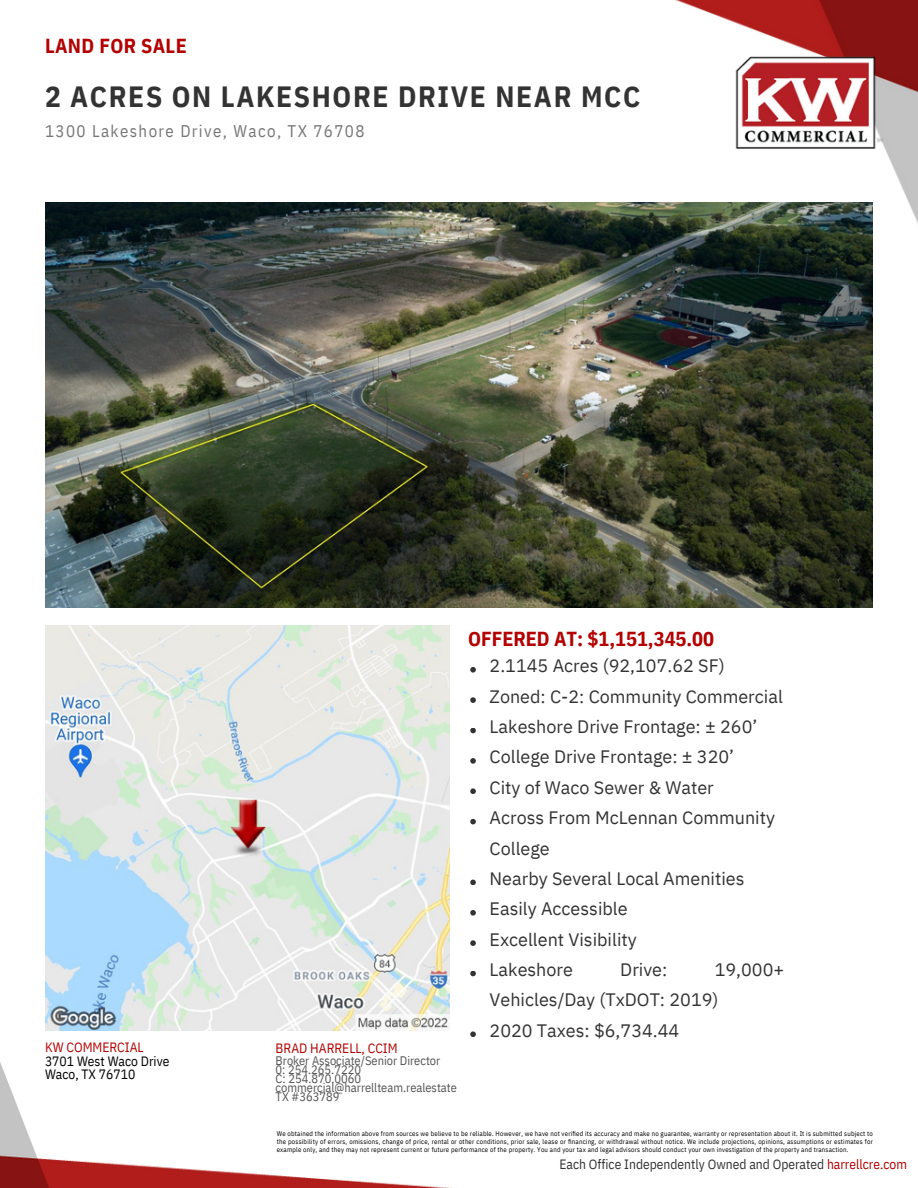
<style>
.page{position:relative;width:918px;height:1188px;background:#fff}
.page>*{position:absolute;margin:0;border:0;box-sizing:border-box;transform-origin:0 0}
.t1{font:700 29.25px "IBM Plex Sans Cond";letter-spacing:.055em;color:#333}
.t2{font:700 20.25px "IBM Plex Sans Cond";color:#b40101}
.t3{font:700 20.25px "IBM Plex Sans Cond";letter-spacing:.02em;color:#b40101}
.t4{font:18px/30.3px "IBM Plex Sans";color:#333}
.t5{font:16.8px "IBM Plex Sans Cond";letter-spacing:.085em;color:#777}
.t6{font:13.5px "IBM Plex Sans Cond";color:#333}
.t7{font:13.5px/13.5px "IBM Plex Sans Cond";color:#000}
.t8{font:13.5px "IBM Plex Sans Cond";color:#b40101}
.t9{font:12.3px/9px "IBM Plex Sans Cond";color:#555}
.t10{font:6.75px/7.8px "IBM Plex Sans Cond";letter-spacing:.03em;color:#000;text-align:justify}
.s1{color:#b40101}
</style>
<div class="page">
<img style="left:0;top:1030px;width:452px;height:158px">
<img style="left:45px;top:202px;width:828px;height:406px">
<img style="left:45px;top:626px;width:405px;height:404px">
<img style="left:555px;top:0;width:363px;height:262px">
<img style="left:719px;top:44px;width:175px;height:112px">
<svg style="left:470px;top:667px;width:6px;height:6px"></svg>
<svg style="left:470px;top:697px;width:6px;height:6px"></svg>
<svg style="left:470px;top:728px;width:6px;height:5px"></svg>
<svg style="left:470px;top:758px;width:6px;height:6px"></svg>
<svg style="left:470px;top:788px;width:6px;height:6px"></svg>
<svg style="left:470px;top:819px;width:6px;height:5px"></svg>
<svg style="left:470px;top:880px;width:6px;height:5px"></svg>
<svg style="left:470px;top:910px;width:6px;height:6px"></svg>
<svg style="left:470px;top:940px;width:6px;height:6px"></svg>
<svg style="left:470px;top:971px;width:6px;height:5px"></svg>
<svg style="left:470px;top:1031px;width:6px;height:6px"></svg>
<p class="t3" style="left:45px;top:32px;width:143px">LAND FOR SALE</p>
<p class="t1" style="left:45px;top:77px;width:597px">2 ACRES ON LAKESHORE DRIVE NEAR MCC</p>
<p class="t5" style="left:45px;top:120px;width:321px">1300 Lakeshore Drive, Waco, TX 76708</p>
<p class="t2" style="left:468px;top:625px;width:248px">OFFERED AT: $1,151,345.00</p>
<p class="t7" style="left:45px;top:1040px;width:126px"><span class="s1">KW COMMERCIAL<br></span>3701 West Waco Drive<br>Waco, TX 76710</p>
<p class="t8" style="left:276px;top:1039px;width:124px">BRAD HARRELL, CCIM</p>
<p class="t9" style="left:276px;top:1056px;width:166px">Broker Associate/Senior Director</p>
<p class="t9" style="left:276px;top:1065px;width:87px">0: 254.265.7220</p>
<p class="t9" style="left:276px;top:1074px;width:183px">C: 254.870.0060 commercial@harrellteam.realestate<br>TX #363789</p>
<p class="t4" style="left:490px;top:650px;width:237px">2.1145 Acres (92,107.62 SF)</p>
<p class="t4" style="left:490px;top:681px;width:295px">Zoned: C-2: Community Commercial<br>Lakeshore Drive Frontage: ± 260’<br>College Drive Frontage: ± 320’</p>
<p class="t4" style="left:490px;top:772px;width:226px">City of Waco Sewer &amp; Water</p>
<p class="t4" style="left:490px;top:802px;width:287px">Across From McLennan Community<br>College</p>
<p class="t4" style="left:490px;top:863px;width:256px">Nearby Several Local Amenities</p>
<p class="t4" style="left:490px;top:893px;width:140px">Easily Accessible</p>
<p class="t4" style="left:490px;top:924px;width:149px">Excellent Visibility</p>
<p class="t4" style="left:490px;top:954px;width:85px">Lakeshore</p>
<p class="t4" style="left:620px;top:954px;width:49px">Drive:</p>
<p class="t4" style="left:490px;top:954px;width:296px;text-indent:225px">19,000+<br>Vehicles/Day (TxDOT: 2019)</p>
<p class="t4" style="left:490px;top:1015px;width:191px">2020 Taxes: $6,734.44</p>
<p class="t10" style="left:277px;top:1130px;width:598px">We obtained the information above from sources we believe to be reliable. However, we have not verified its accuracy and make no guarantee, warranty or representation about it. It is submitted subject to the possibility of errors, omissions, change of price, rental or other conditions, prior sale, lease or financing, or withdrawal without notice. We include projections, opinions, assumptions or estimates for example only, and they may not represent current or future performance of the property. You and your tax and legal advisors should conduct your own investigation of the property and transaction.</p>
<p class="t6" style="left:559px;top:1155px;width:349px">Each Office Independently Owned and Operated <span class="s1">harrellcre.com</span></p>
</div>
